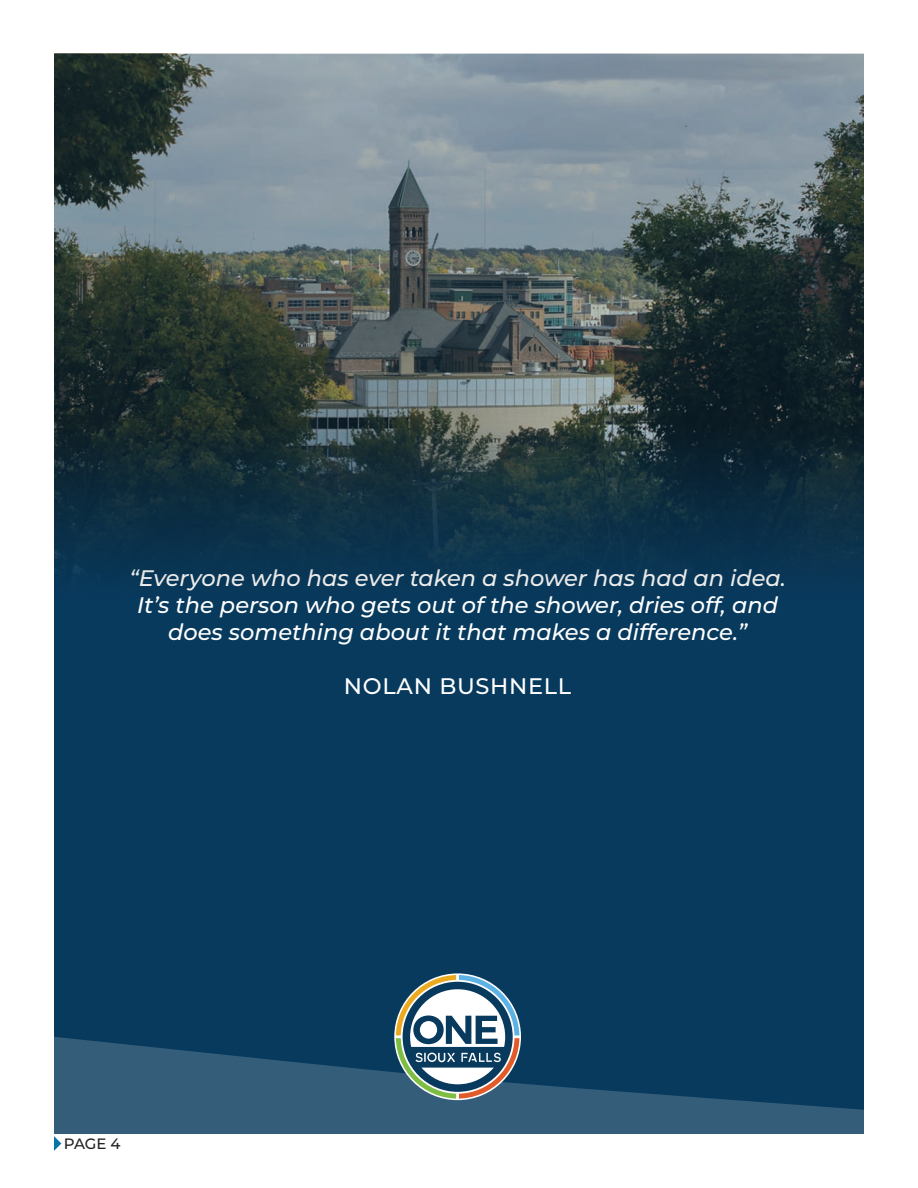
<style>
.page{position:relative;width:918px;height:1188px;background:#fff}
.page>*{position:absolute;margin:0;border:0;box-sizing:border-box;transform-origin:0 0}
.t1{font:italic 500 22.5px/27px "Montserrat";color:#fff;text-align:center}
.t2{font:500 22.5px "Montserrat";letter-spacing:.03em;color:#fff}
.t3{font:500 15px "Montserrat";color:#231f20}
</style>
<div class="page">
<svg style="left:54px;top:1136px;width:7px;height:15px"></svg>
<div style="left:54px;top:54px;width:810px;height:1080px;background:#083a5e"></div>
<img style="left:54px;top:53px;width:810px;height:520px">
<svg style="left:54px;top:1037px;width:810px;height:97px;fill:#345d7a"></svg>
<svg style="left:396px;top:975px;width:123px;height:124px"></svg>
<p class="t1" style="left:129px;top:563px;width:658px">“Everyone who has ever taken a shower has had an idea.<br>It’s the person who gets out of the shower, dries off, and does something about it that makes a difference.”</p>
<p class="t2" style="left:344px;top:670px;width:229px">NOLAN BUSHNELL</p>
<p class="t3" style="left:64px;top:1133px;width:58px">PAGE 4</p>
</div>
